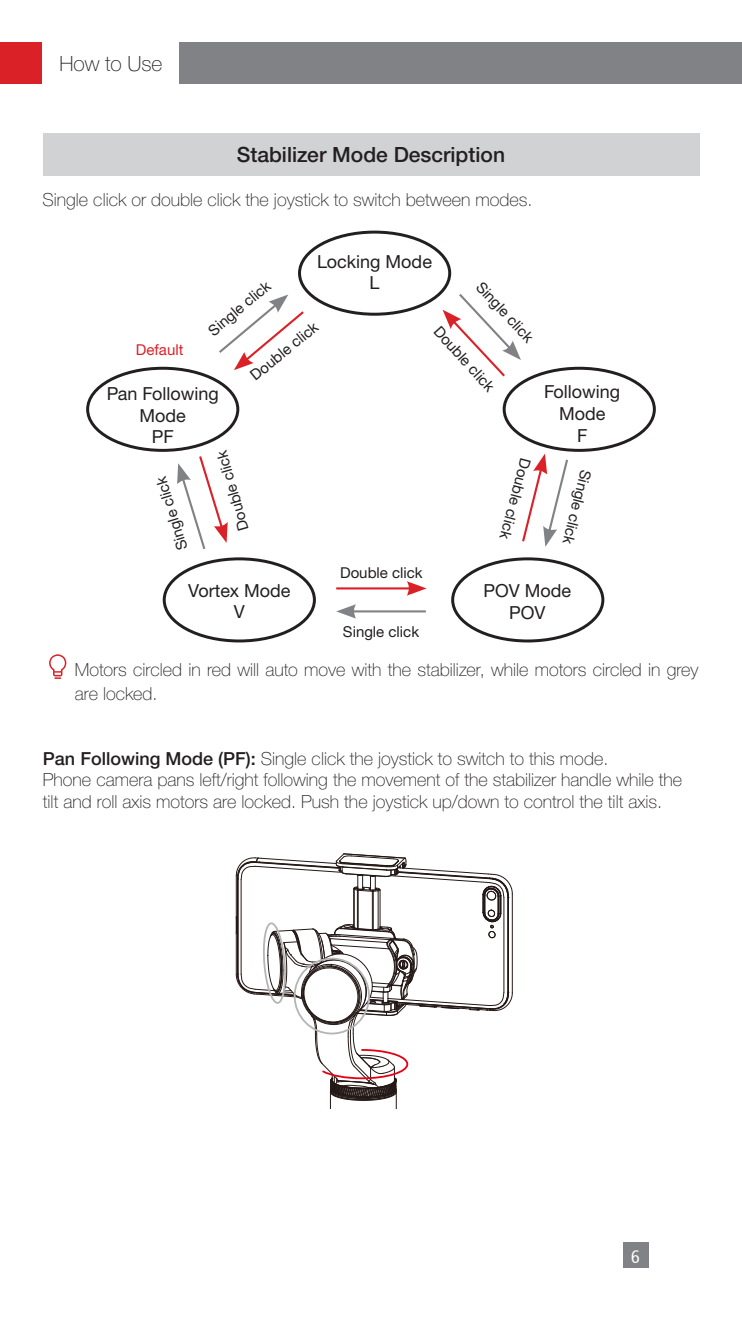
<style>
.page{position:relative;width:742px;height:1319px;background:#fff}
.page>*{position:absolute;margin:0;border:0;box-sizing:border-box;transform-origin:0 0}
.标题和目录{font:21px "M Ying Hei PRC W5";color:#231f20}
.页码标题副本{font:21px "M Ying Hei PRC W2";letter-spacing:-.005em;color:#231f20}
.正文无段前段后{font:18px/24px "M Ying Hei PRC W2";color:#231f20}
.t1{font:18px/21.6px "M Ying Hei PRC W4";color:#231f20;text-align:center}
.t2{font:condensed 18px "Frutiger";color:#fff}
.t3{font:15px "M Ying Hei PRC W4";color:#231f20}
.t4{font:15px "M Ying Hei PRC W4";color:#da2128}
.s1{font-family:"M Ying Hei PRC W5"}
</style>
<div class="page">
<div style="left:0;top:43px;width:43px;height:41px;background:#da2128"></div>
<div style="left:43px;top:43px;width:699px;height:41px;background:#808285"></div>
<div style="left:622px;top:1242px;width:26px;height:25px;background:#808285"></div>
<div style="left:43px;top:38px;width:136px;height:51px;background:#fff"></div>
<svg style="left:49px;top:654px;width:17px;height:24px"></svg>
<div style="left:298px;top:230px;width:153px;height:85px;border:3px solid #231f20;border-radius:50%"></div>
<div style="left:86px;top:367px;width:153px;height:85px;border:3px solid #231f20;border-radius:50%"></div>
<div style="left:502px;top:367px;width:153px;height:85px;border:3px solid #231f20;border-radius:50%"></div>
<div style="left:163px;top:557px;width:153px;height:85px;border:3px solid #231f20;border-radius:50%"></div>
<div style="left:451px;top:557px;width:153px;height:85px;border:3px solid #231f20;border-radius:50%"></div>
<hr style="left:351px;top:610px;width:75px;height:2px;background:#808285">
<svg style="left:336px;top:604px;width:20px;height:14px"></svg>
<hr style="left:336px;top:587px;width:75px;height:2px;background:#da2128">
<svg style="left:407px;top:581px;width:19px;height:14px"></svg>
<svg style="left:219px;top:294px;width:85px;height:76px"></svg>
<svg style="left:235px;top:853px;width:278px;height:255px"></svg>
<div style="left:43px;top:134px;width:656px;height:42px;background:#d1d2d4"></div>
<svg style="left:442px;top:291px;width:79px;height:86px"></svg>
<svg style="left:522px;top:453px;width:46px;height:93px"></svg>
<svg style="left:177px;top:456px;width:51px;height:94px"></svg>
<p class="页码标题副本" style="left:60px;top:51px;width:104px">How to Use</p>
<p class="标题和目录" style="left:237px;top:142px;width:269px">Stabilizer Mode Description</p>
<p class="正文无段前段后" style="left:43px;top:188px;width:491px">Single click or double click the joystick to switch between modes.</p>
<p class="t1" style="left:317px;top:250px;width:116px">Locking Mode</p>
<p class="t1" style="left:369px;top:272px;width:12px">L</p>
<p class="t3" style="left:204px;top:325px;width:78px;rotate:-40deg">Single click</p>
<p class="t3" style="left:485px;top:278px;width:78px;rotate:47deg">Single click</p>
<p class="t3" style="left:246px;top:370px;width:84px;rotate:-39deg">Double click</p>
<p class="t3" style="left:443px;top:322px;width:84px;rotate:48deg">Double click</p>
<p class="t4" style="left:136px;top:340px;width:49px">Default</p>
<p class="t1" style="left:107px;top:382px;width:113px">Pan Following<br>Mode</p>
<p class="t1" style="left:152px;top:426px;width:23px">PF</p>
<p class="t1" style="left:544px;top:381px;width:78px">Following<br>Mode</p>
<p class="t1" style="left:577px;top:424px;width:12px">F</p>
<p class="t3" style="left:174px;top:552px;width:78px;rotate:-107deg">Single click</p>
<p class="t3" style="left:235px;top:532px;width:84px;rotate:-106deg">Double click</p>
<p class="t1" style="left:188px;top:579px;width:104px">Vortex Mode</p>
<p class="t1" style="left:234px;top:600px;width:12px">V</p>
<p class="t3" style="left:340px;top:563px;width:84px">Double click</p>
<p class="t3" style="left:343px;top:622px;width:78px">Single click</p>
<p class="t3" style="left:535px;top:461px;width:84px;rotate:105deg">Double click</p>
<p class="t3" style="left:595px;top:472px;width:78px;rotate:104deg">Single click</p>
<p class="t1" style="left:483px;top:579px;width:89px">POV Mode</p>
<p class="t1" style="left:509px;top:601px;width:38px">POV</p>
<p class="正文无段前段后" style="left:75px;top:658px;width:625px">Motors circled in red will auto move with the stabilizer, while motors circled in grey are locked.</p>
<p class="正文无段前段后" style="left:43px;top:746px;width:567px"><span class="s1">Pan Following Mode (PF):</span> Single click the joystick to switch to this mode.</p>
<p class="正文无段前段后" style="left:43px;top:769px;width:640px;line-height:21.6px">Phone camera pans left/right following the movement of the stabilizer handle while the tilt and roll axis motors are locked. Push the joystick up/down to control the tilt axis.</p>
<p class="t2" style="left:631px;top:1245px;width:10px">6</p>
</div>
